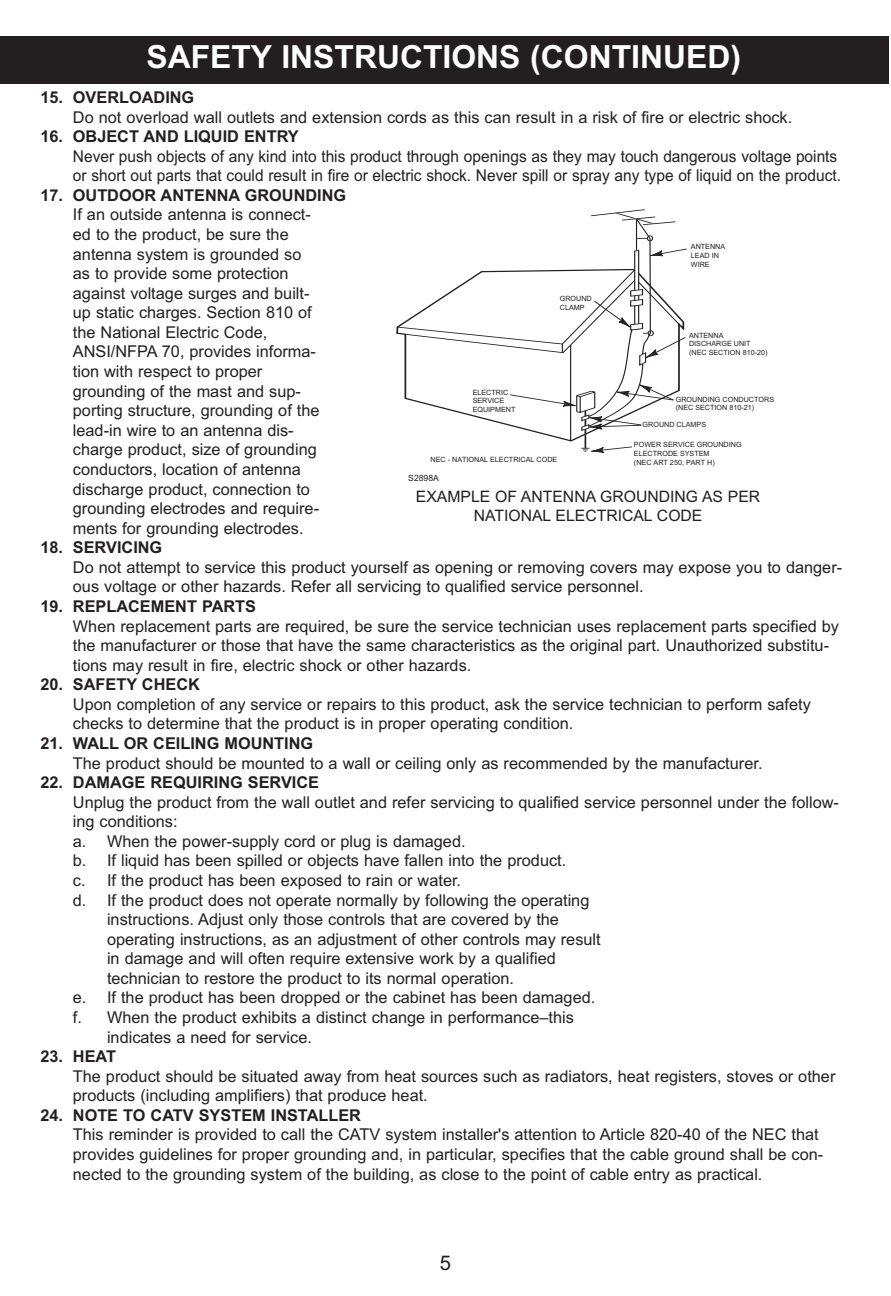
<style>
.page{position:relative;width:891px;height:1296px;background:#fff}
.page>*{position:absolute;margin:0;border:0;box-sizing:border-box;transform-origin:0 0}
.t1{font:700 31.95px "Arial";color:#fff}
.t2{font:20.25px "Arial";color:#231f20}
.t3{font:16.2px/19.6px "Arial";color:#231f20}
.t4{font:700 16.2px "Arial";color:#231f20}
.t5{font:16.2px/19.6px "Arial";color:#231f20;scale:.95 1}
.t6{font:15.75px/18.9px "Arial";color:#231f20;text-align:center}
.t7{font:8.55px "Arial";color:#231f20}
.t8{font:7.2px/8.5px "Arial";color:#231f20}
</style>
<div class="page">
<div style="left:0;top:36px;width:889px;height:47px;background:#231f20"></div>
<hr style="left:570px;top:345px;width:1px;height:96px;background:#231f20">
<hr style="left:585px;top:411px;width:1px;height:37px;background:#231f20">
<svg style="left:397px;top:209px;width:290px;height:222px"></svg>
<svg style="left:581px;top:446px;width:51px;height:7px"></svg>
<h1 class="t1" style="left:146px;top:38px;width:596px">SAFETY INSTRUCTIONS (CONTINUED)</h1>
<p class="t4" style="left:40px;top:88px;width:155px">15. OVERLOADING</p>
<p class="t3" style="left:73px;top:107px;width:721px">Do not overload wall outlets and extension cords as this can result in a risk of fire or electric shock.</p>
<p class="t4" style="left:40px;top:127px;width:260px">16. OBJECT AND LIQUID ENTRY</p>
<p class="t5" style="left:73px;top:146px;width:810px">Never push objects of any kind into this product through openings as they may touch dangerous voltage points or short out parts that could result in fire or electric shock. Never spill or spray any type of liquid on the product.</p>
<p class="t4" style="left:40px;top:186px;width:307px">17. OUTDOOR ANTENNA GROUNDING</p>
<p class="t3" style="left:73px;top:205px;width:248px">If an outside antenna is connect&shy;ed to the product, be sure the antenna system is grounded so as to provide some protection against voltage surges and built&shy;up static charges. Section 810 of the National Electric Code,<br>ANSI/NFPA 70, provides informa&shy;tion with respect to proper grounding of the mast and sup&shy;porting structure, grounding of the lead-in wire to an antenna dis&shy;charge product, size of grounding conductors, location of antenna discharge product, connection to grounding electrodes and require&shy;ments for grounding electrodes.</p>
<p class="t4" style="left:40px;top:538px;width:123px">18. SERVICING</p>
<p class="t3" style="left:73px;top:557px;width:771px">Do not attempt to service this product yourself as opening or removing covers may expose you to danger&shy;ous voltage or other hazards. Refer all servicing to qualified service personnel.</p>
<p class="t4" style="left:40px;top:597px;width:217px">19. REPLACEMENT PARTS</p>
<p class="t3" style="left:73px;top:616px;width:768px">When replacement parts are required, be sure the service technician uses replacement parts specified by the manufacturer or those that have the same characteristics as the original part. Unauthorized substitu&shy;tions may result in fire, electric shock or other hazards.</p>
<p class="t4" style="left:40px;top:675px;width:161px">20. SAFETY CHECK</p>
<p class="t3" style="left:73px;top:694px;width:740px">Upon completion of any service or repairs to this product, ask the service technician to perform safety checks to determine that the product is in proper operating condition.</p>
<p class="t4" style="left:40px;top:734px;width:274px">21. WALL OR CEILING MOUNTING</p>
<p class="t3" style="left:73px;top:753px;width:691px">The product should be mounted to a wall or ceiling only as recommended by the manufacturer.</p>
<p class="t4" style="left:40px;top:773px;width:280px">22. DAMAGE REQUIRING SERVICE</p>
<p class="t3" style="left:73px;top:792px;width:768px">Unplug the product from the wall outlet and refer servicing to qualified service personnel under the follow-</p>
<p class="t3" style="left:73px;top:812px;width:106px">ing conditions:</p>
<p class="t3" style="left:73px;top:831px;width:394px">a. When the power-supply cord or plug is damaged.</p>
<p class="t3" style="left:73px;top:851px;width:495px">b. If liquid has been spilled or objects have fallen into the product.</p>
<p class="t3" style="left:73px;top:871px;width:390px">c. If the product has been exposed to rain or water.</p>
<p class="t3" style="left:73px;top:890px;width:518px">d. If the product does not operate normally by following the operating</p>
<p class="t3" style="left:107px;top:910px;width:454px">instructions. Adjust only those controls that are covered by the</p>
<p class="t3" style="left:107px;top:929px;width:495px">operating instructions, as an adjustment of other controls may result</p>
<p class="t3" style="left:107px;top:949px;width:450px">in damage and will often require extensive work by a qualified</p>
<p class="t3" style="left:107px;top:968px;width:409px">technician to restore the product to its normal operation.</p>
<p class="t3" style="left:73px;top:988px;width:524px">e. If the product has been dropped or the cabinet has been damaged.</p>
<p class="t3" style="left:73px;top:1008px;width:503px">f. When the product exhibits a distinct change in performance–this</p>
<p class="t3" style="left:107px;top:1027px;width:206px">indicates a need for service.</p>
<p class="t4" style="left:40px;top:1047px;width:77px">23. HEAT</p>
<p class="t3" style="left:73px;top:1066px;width:764px">The product should be situated away from heat sources such as radiators, heat registers, stoves or other products (including amplifiers) that produce heat.</p>
<p class="t4" style="left:40px;top:1106px;width:322px">24. NOTE TO CATV SYSTEM INSTALLER</p>
<p class="t3" style="left:73px;top:1125px;width:752px">This reminder is provided to call the CATV system installer's attention to Article 820-40 of the NEC that provides guidelines for proper grounding and, in particular, specifies that the cable ground shall be con&shy;nected to the grounding system of the building, as close to the point of cable entry as practical.</p>
<p class="t8" style="left:691px;top:243px;width:36px">ANTENNA<br>LEAD IN<br>WIRE</p>
<p class="t8" style="left:560px;top:294px;width:34px">GROUND<br>CLAMP</p>
<p class="t8" style="left:689px;top:331px;width:80px">ANTENNA<br>DISCHARGE UNIT (NEC SECTION 810-20)</p>
<p class="t8" style="left:473px;top:388px;width:44px">ELECTRIC<br>SERVICE<br>EQUIPMENT</p>
<p class="t8" style="left:676px;top:395px;width:100px">GROUNDING CONDUCTORS (NEC SECTION 810-21)</p>
<p class="t8" style="left:643px;top:420px;width:65px">GROUND CLAMPS</p>
<p class="t8" style="left:634px;top:441px;width:109px">POWER SERVICE GROUNDING<br>ELECTRODE SYSTEM<br>(NEC ART 250, PART H)</p>
<p class="t8" style="left:431px;top:455px;width:128px">NEC - NATIONAL ELECTRICAL CODE</p>
<p class="t7" style="left:408px;top:473px;width:32px">S2898A</p>
<p class="t6" style="left:416px;top:487px;width:346px">EXAMPLE OF ANTENNA GROUNDING AS PER<br>NATIONAL ELECTRICAL CODE</p>
<p class="t2" style="left:440px;top:1251px;width:13px">5</p>
</div>
